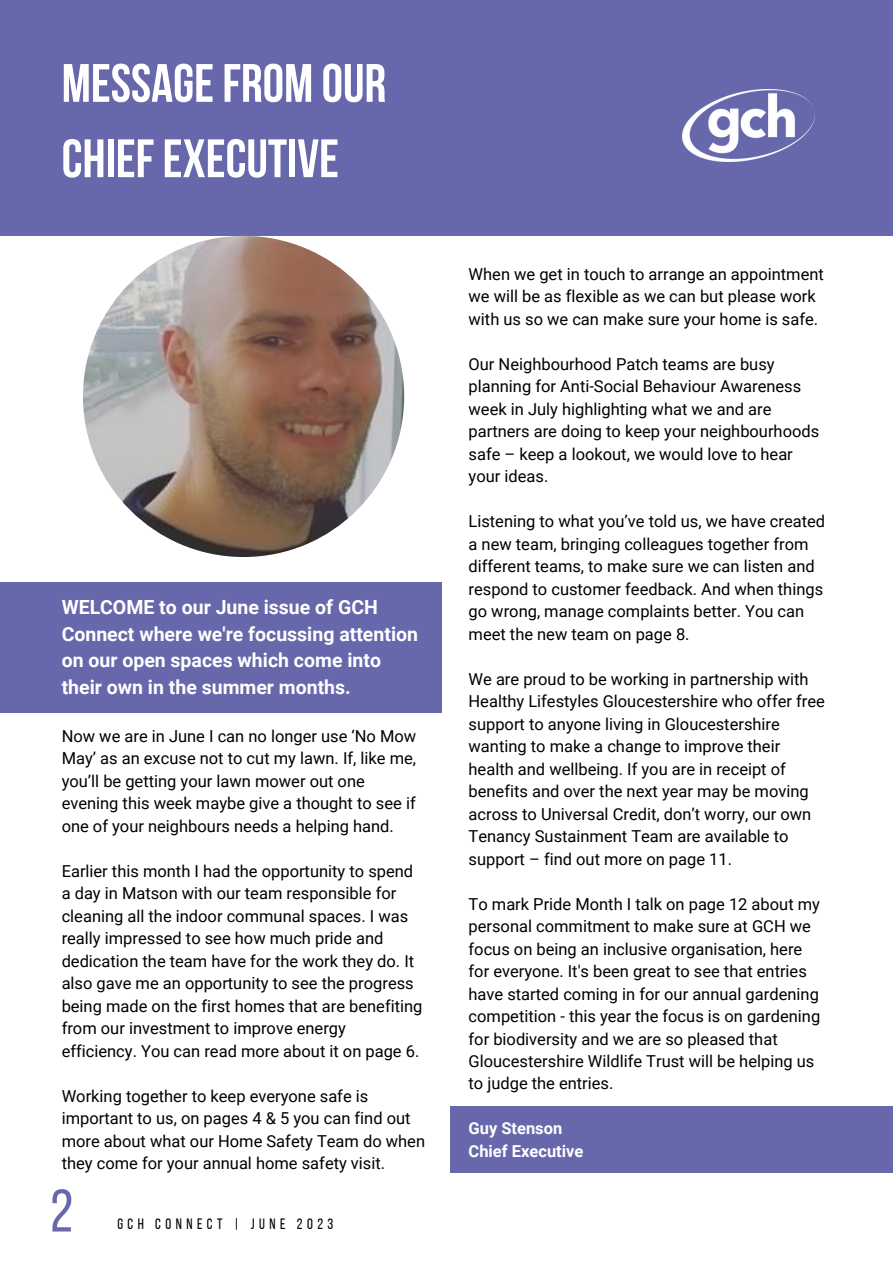
<style>
.page{position:relative;width:893px;height:1264px;background:#fff}
.page>*{position:absolute;margin:0;border:0;box-sizing:border-box;transform-origin:0 0}
.t1{font:60px "Bebas Neue";color:#6768ab}
.t2{font:700 54px "Bebas Neue";color:#fff}
.t3{font:700 19.5px/27px "Roboto";color:#fff}
.t4{font:16.5px/22.5px "Roboto";color:#000}
.t5{font:700 16.5px "Roboto";color:#fff}
.t6{font:15px "Bebas Neue";letter-spacing:.3em;color:#000}
</style>
<div class="page">
<div style="left:0;top:0;width:892px;height:235px;background:#6768ab"></div>
<img style="left:682px;top:89px;width:132px;height:72px">
<img style="left:83px;top:236px;width:321px;height:321px;border-radius:50%">
<div style="left:0;top:582px;width:441px;height:130px;background:#6768ab"></div>
<div style="left:450px;top:1105px;width:442px;height:67px;background:#6768ab"></div>
<p class="t2" style="left:62px;top:61px;width:326px">MESSAGE FROM OUR</p>
<p class="t2" style="left:62px;top:137px;width:279px">CHIEF EXECUTIVE</p>
<p class="t3" style="left:62px;top:593px;width:358px">WELCOME to our June issue of GCH Connect where we're focussing attention on our open spaces which come into their own in the summer months.</p>
<p class="t4" style="left:62px;top:724px;width:356px">Now we are in June I can no longer use ‘No Mow May’ as an excuse not to cut my lawn. If, like me, you’ll be getting your lawn mower out one evening this week maybe give a thought to see if one of your neighbours needs a helping hand.</p>
<p class="t4" style="left:62px;top:859px;width:362px">Earlier this month I had the opportunity to spend a day in Matson with our team responsible for cleaning all the indoor communal spaces. I was really impressed to see how much pride and dedication the team have for the work they do. It also gave me an opportunity to see the progress being made on the first homes that are benefiting from our investment to improve energy efficiency. You can read more about it on page 6.</p>
<p class="t4" style="left:62px;top:1084px;width:365px">Working together to keep everyone safe is important to us, on pages 4 &amp; 5 you can find out more about what our Home Safety Team do when they come for your annual home safety visit.</p>
<p class="t1" style="left:50px;top:1186px;width:25px">2</p>
<p class="t6" style="left:117px;top:1217px;width:217px">GCH CONNECT | JUNE 2023</p>
<p class="t4" style="left:468px;top:263px;width:357px">When we get in touch to arrange an appointment we will be as flexible as we can but please work with us so we can make sure your home is safe.</p>
<p class="t4" style="left:468px;top:353px;width:352px">Our Neighbourhood Patch teams are busy planning for Anti-Social Behaviour Awareness week in July highlighting what we and are partners are doing to keep your neighbourhoods safe – keep a lookout, we would love to hear your ideas.</p>
<p class="t4" style="left:468px;top:510px;width:358px">Listening to what you’ve told us, we have created a new team, bringing colleagues together from different teams, to make sure we can listen and respond to customer feedback. And when things go wrong, manage complaints better. You can meet the new team on page 8.</p>
<p class="t4" style="left:468px;top:667px;width:358px">We are proud to be working in partnership with Healthy Lifestyles Gloucestershire who offer free support to anyone living in Gloucestershire wanting to make a change to improve their health and wellbeing. If you are in receipt of benefits and over the next year may be moving across to Universal Credit, don’t worry, our own Tenancy Sustainment Team are available to support – find out more on page 11.</p>
<p class="t4" style="left:468px;top:892px;width:353px">To mark Pride Month I talk on page 12 about my personal commitment to make sure at GCH we focus on being an inclusive organisation, here for everyone. It's been great to see that entries have started coming in for our annual gardening competition - this year the focus is on gardening for biodiversity and we are so pleased that Gloucestershire Wildlife Trust will be helping us to judge the entries.</p>
<p class="t5" style="left:468px;top:1119px;width:95px">Guy Stenson</p>
<p class="t5" style="left:468px;top:1141px;width:116px">Chief Executive</p>
</div>
